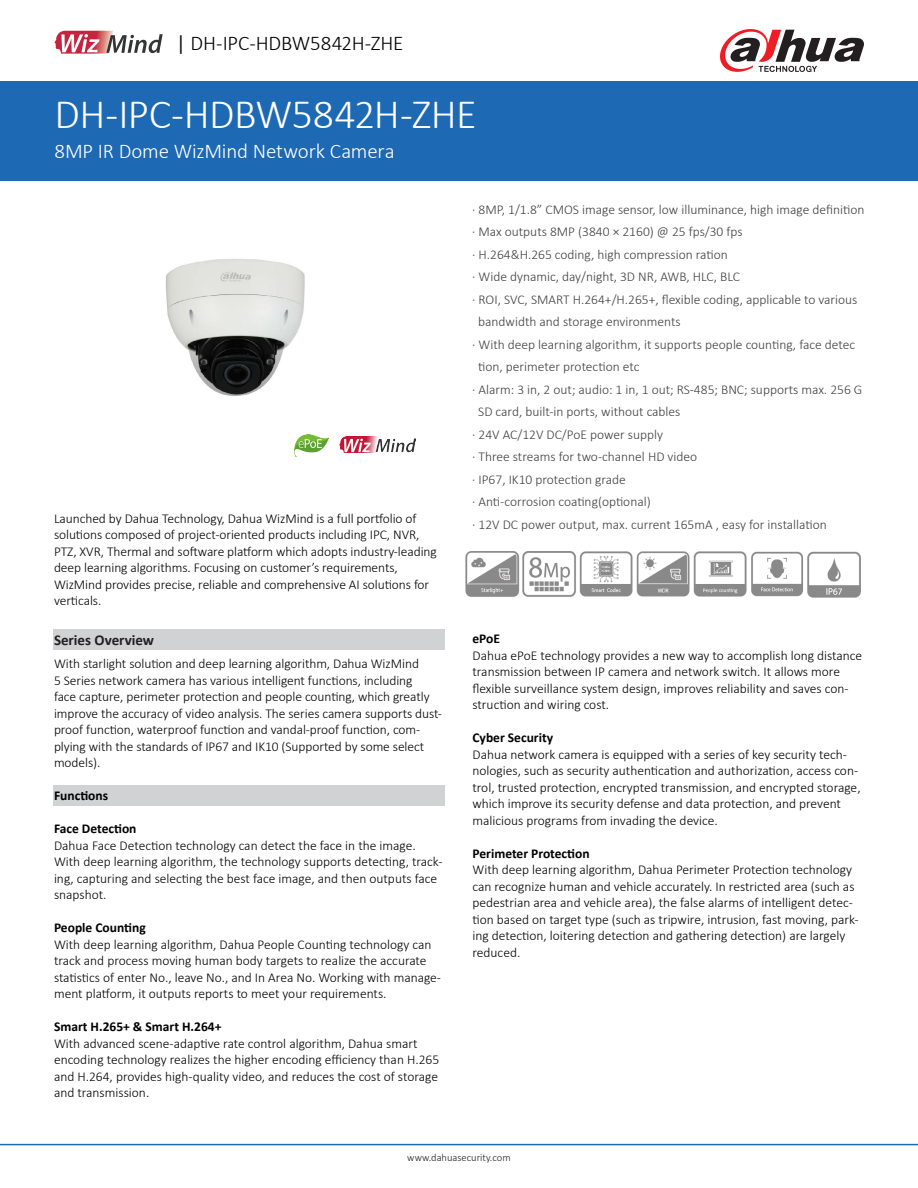
<style>
.page{position:relative;width:918px;height:1188px;background:#fff}
.page>*{position:absolute;margin:0;border:0;box-sizing:border-box;transform-origin:0 0}
.t1{font:300 42px "Calibri";letter-spacing:-.015em;color:#fff}
.t2{font:300 21px "Calibri";letter-spacing:-.01em;color:#fff}
.t3{font:300 21px "Calibri";letter-spacing:-.01em;color:#000}
.t4{font:700 15px "Calibri";color:#231f20}
.t5{font:300 13.5px/16.5px "Calibri";color:#000}
.t6{font:300 13.5px/22.5px "Calibri";color:#413f41}
.t7{font:700 13.5px "Calibri";color:#000}
.t8{font:300 10.5px "Calibri";color:#231f20}
.s1{font-weight:400;color:#1b1513}
</style>
<div class="page">
<div style="left:0;top:81px;width:918px;height:100px;background:#1e69b4"></div>
<hr style="left:0;top:1144px;width:918px;height:1px;background:#1e69b4">
<svg style="left:720px;top:29px;width:144px;height:43px"></svg>
<img style="left:165px;top:259px;width:140px;height:137px">
<div style="left:53px;top:629px;width:392px;height:21px;background:#d1d2d4"></div>
<div style="left:54px;top:786px;width:391px;height:20px;background:#d1d2d4"></div>
<img style="left:465px;top:551px;width:396px;height:47px">
<img style="left:294px;top:434px;width:35px;height:22px">
<img style="left:339px;top:436px;width:77px;height:17px">
<svg style="left:55px;top:31px;width:108px;height:23px"></svg>
<p class="t3" style="left:176px;top:30px;width:229px"><span class="s1">|</span> DH-IPC-HDBW5842H-ZHE</p>
<p class="t1" style="left:55px;top:88px;width:424px">DH-IPC-HDBW5842H-ZHE</p>
<p class="t2" style="left:55px;top:138px;width:342px">8MP IR Dome WizMind Network Camera</p>
<p class="t5" style="left:54px;top:510px;width:364px">Launched by Dahua Technology, Dahua WizMind is a full portfolio of</p>
<p class="t5" style="left:54px;top:527px;width:384px">solutions composed of project-oriented products including IPC, NVR, PTZ, XVR, Thermal and software platform which adopts industry-leading deep learning algorithms. Focusing on customer’s requirements, WizMind provides precise, reliable and comprehensive AI solutions for verticals.</p>
<p class="t4" style="left:54px;top:631px;width:102px">Series Overview</p>
<p class="t5" style="left:54px;top:656px;width:390px">With starlight solution and deep learning algorithm, Dahua WizMind<br>5 Series network camera has various intelligent functions, including<br>face capture, perimeter protection and people counting, which greatly improve the accuracy of video analysis. The series camera supports dust&shy;proof function, waterproof function and vandal-proof function, com&shy;plying with the standards of IP67 and IK10 (Supported by some select models).</p>
<p class="t7" style="left:54px;top:787px;width:56px">Functions</p>
<p class="t7" style="left:54px;top:820px;width:84px">Face Detection</p>
<p class="t5" style="left:54px;top:837px;width:390px">Dahua Face Detection technology can detect the face in the image.<br>With deep learning algorithm, the technology supports detecting, track&shy;ing, capturing and selecting the best face image, and then outputs face snapshot.</p>
<p class="t7" style="left:54px;top:919px;width:93px">People Counting</p>
<p class="t5" style="left:54px;top:936px;width:389px">With deep learning algorithm, Dahua People Counting technology can track and process moving human body targets to realize the accurate statistics of enter No., leave No., and In Area No. Working with manage&shy;ment platform, it outputs reports to meet your requirements.</p>
<p class="t7" style="left:54px;top:1018px;width:169px">Smart H.265+ &amp; Smart H.264+</p>
<p class="t5" style="left:54px;top:1035px;width:387px">With advanced scene-adaptive rate control algorithm, Dahua smart encoding technology realizes the higher encoding efficiency than H.265 and H.264, provides high-quality video, and reduces the cost of storage and transmission.</p>
<p class="t6" style="left:472px;top:198px;width:394px">· 8MP, 1/1.8” CMOS image sensor, low illuminance, high image definition</p>
<p class="t6" style="left:472px;top:221px;width:272px">· Max outputs 8MP (3840 × 2160) @ 25 fps/30 fps</p>
<p class="t6" style="left:472px;top:243px;width:257px">· H.264&amp;H.265 coding, high compression ration</p>
<p class="t6" style="left:472px;top:266px;width:269px">· Wide dynamic, day/night, 3D NR, AWB, HLC, BLC</p>
<p class="t6" style="left:472px;top:288px;width:387px">· ROI, SVC, SMART H.264+/H.265+, flexible coding, applicable to various</p>
<p class="t6" style="left:478px;top:311px;width:204px">bandwidth and storage environments</p>
<p class="t6" style="left:472px;top:333px;width:385px">· With deep learning algorithm, it supports people counting, face detec</p>
<p class="t6" style="left:478px;top:356px;width:163px">tion, perimeter protection etc</p>
<p class="t6" style="left:472px;top:378px;width:392px">· Alarm: 3 in, 2 out; audio: 1 in, 1 out; RS-485; BNC; supports max. 256 G</p>
<p class="t6" style="left:478px;top:401px;width:204px">SD card, built-in ports, without cables</p>
<p class="t6" style="left:472px;top:423px;width:192px">· 24V AC/12V DC/PoE power supply</p>
<p class="t6" style="left:472px;top:446px;width:227px">· Three streams for two-channel HD video · IP67, IK10 protection grade</p>
<p class="t6" style="left:472px;top:491px;width:180px">· Anti-corrosion coating(optional)</p>
<p class="t6" style="left:472px;top:513px;width:356px">· 12V DC power output, max. current 165mA , easy for installation</p>
<p class="t7" style="left:472px;top:630px;width:29px">ePoE</p>
<p class="t5" style="left:472px;top:647px;width:391px">Dahua ePoE technology provides a new way to accomplish long distance transmission between IP camera and network switch. It allows more flexible surveillance system design, improves reliability and saves con&shy;struction and wiring cost.</p>
<p class="t7" style="left:472px;top:729px;width:82px">Cyber Security</p>
<p class="t5" style="left:472px;top:746px;width:390px">Dahua network camera is equipped with a series of key security tech&shy;nologies, such as security authentication and authorization, access con&shy;trol, trusted protection, encrypted transmission, and encrypted storage, which improve its security defense and data protection, and prevent malicious programs from invading the device.</p>
<p class="t7" style="left:472px;top:845px;width:119px">Perimeter Protection</p>
<p class="t5" style="left:472px;top:862px;width:388px">With deep learning algorithm, Dahua Perimeter Protection technology can recognize human and vehicle accurately. In restricted area (such as pedestrian area and vehicle area), the false alarms of intelligent detec&shy;tion based on target type (such as tripwire, intrusion, fast moving, park&shy;ing detection, loitering detection and gathering detection) are largely reduced.</p>
<p class="t8" style="left:407px;top:1151px;width:105px">www.dahuasecurity.com</p>
</div>
